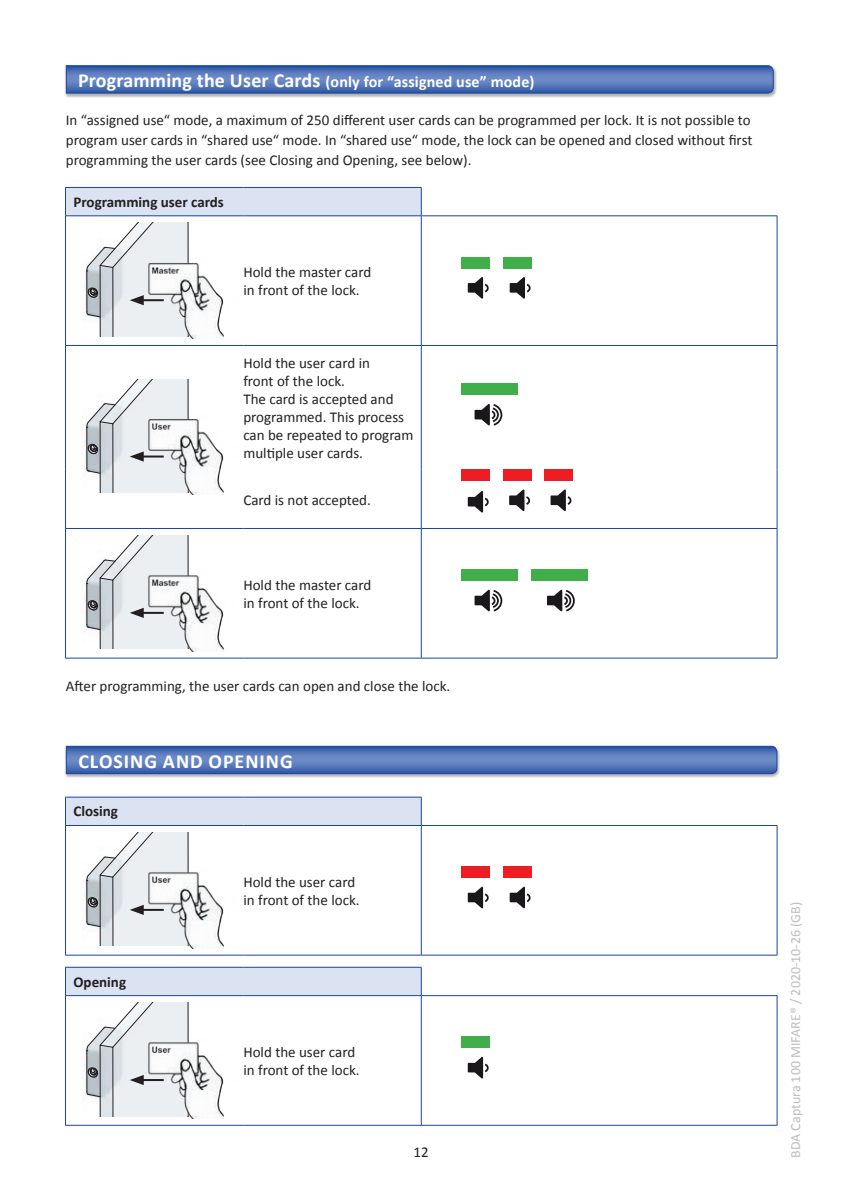
<style>
.page{position:relative;width:842px;height:1191px;background:#fff}
.page>*{position:absolute;margin:0;border:0;box-sizing:border-box;transform-origin:0 0}
.t1{font:700 20px "Calibri";letter-spacing:.05em;color:#fff}
.t2{font:700 16px "Calibri";letter-spacing:.01em;color:#fff}
.t3{font:15px/18px "Calibri";color:#231f20}
.t4{font:700 15px "Calibri";color:#231f20}
.t5{font:14px "Calibri";color:#bcbdc0}
.s1{font-size:20px}
</style>
<div class="page">
<div style="left:64px;top:64px;width:713px;height:34px;background:#231f20;opacity:.4"></div>
<svg style="left:65px;top:65px;width:709px;height:29px;background:#5072b7"></svg>
<svg style="left:66px;top:188px;width:355px;height:470px"></svg>
<svg style="left:422px;top:216px;width:355px;height:442px"></svg>
<hr style="left:65px;top:187px;width:178px;height:1px;background:#18469d">
<svg style="left:65px;top:188px;width:1px;height:27px"></svg>
<hr style="left:243px;top:187px;width:179px;height:1px;background:#18469d">
<svg style="left:421px;top:188px;width:1px;height:27px"></svg>
<hr style="left:65px;top:215px;width:178px;height:1px;background:#18469d">
<hr style="left:65px;top:216px;width:1px;height:129px;background:#18469d">
<hr style="left:243px;top:215px;width:178px;height:1px;background:#18469d">
<hr style="left:421px;top:215px;width:356px;height:1px;background:#18469d">
<hr style="left:421px;top:216px;width:1px;height:129px;background:#18469d">
<hr style="left:777px;top:216px;width:1px;height:129px;background:#18469d">
<hr style="left:65px;top:345px;width:178px;height:1px;background:#18469d">
<hr style="left:65px;top:346px;width:1px;height:123px;background:#18469d">
<hr style="left:243px;top:345px;width:178px;height:1px;background:#18469d">
<hr style="left:421px;top:345px;width:356px;height:1px;background:#18469d">
<hr style="left:421px;top:346px;width:1px;height:123px;background:#18469d">
<hr style="left:777px;top:346px;width:1px;height:123px;background:#18469d">
<hr style="left:65px;top:469px;width:1px;height:59px;background:#18469d">
<hr style="left:421px;top:469px;width:1px;height:59px;background:#18469d">
<hr style="left:777px;top:469px;width:1px;height:59px;background:#18469d">
<hr style="left:65px;top:528px;width:178px;height:1px;background:#18469d">
<hr style="left:65px;top:529px;width:1px;height:129px;background:#18469d">
<hr style="left:243px;top:528px;width:178px;height:1px;background:#18469d">
<hr style="left:421px;top:528px;width:356px;height:1px;background:#18469d">
<hr style="left:421px;top:529px;width:1px;height:129px;background:#18469d">
<hr style="left:777px;top:529px;width:1px;height:129px;background:#18469d">
<hr style="left:65px;top:658px;width:178px;height:1px;background:#18469d">
<hr style="left:243px;top:658px;width:178px;height:1px;background:#18469d">
<hr style="left:421px;top:658px;width:356px;height:1px;background:#18469d">
<img style="left:83px;top:223px;width:134px;height:113px">
<hr style="left:86px;top:271px;width:1px;height:41px;background:#231f20">
<img style="left:132px;top:242px;width:116px;height:96px">
<svg style="left:87px;top:223px;width:101px;height:113px"></svg>
<div style="left:461px;top:257px;width:28px;height:11px;background:#40ae49"></div>
<div style="left:503px;top:257px;width:28px;height:11px;background:#40ae49"></div>
<svg style="left:468px;top:277px;width:21px;height:22px"></svg>
<svg style="left:510px;top:277px;width:21px;height:22px"></svg>
<img style="left:83px;top:379px;width:134px;height:113px">
<hr style="left:86px;top:427px;width:1px;height:41px;background:#231f20">
<img style="left:132px;top:398px;width:116px;height:97px">
<svg style="left:87px;top:379px;width:101px;height:113px"></svg>
<div style="left:461px;top:384px;width:57px;height:11px;background:#40ae49"></div>
<svg style="left:474px;top:404px;width:28px;height:22px"></svg>
<div style="left:461px;top:469px;width:28px;height:12px;background:#ee1d23"></div>
<div style="left:503px;top:469px;width:28px;height:12px;background:#ee1d23"></div>
<div style="left:545px;top:469px;width:28px;height:12px;background:#ee1d23"></div>
<svg style="left:468px;top:491px;width:21px;height:21px"></svg>
<svg style="left:509px;top:489px;width:21px;height:22px"></svg>
<svg style="left:550px;top:489px;width:22px;height:22px"></svg>
<img style="left:83px;top:535px;width:134px;height:114px">
<hr style="left:86px;top:583px;width:1px;height:41px;background:#231f20">
<img style="left:132px;top:555px;width:116px;height:96px">
<svg style="left:87px;top:535px;width:101px;height:114px"></svg>
<div style="left:461px;top:569px;width:57px;height:12px;background:#40ae49"></div>
<div style="left:531px;top:569px;width:57px;height:12px;background:#40ae49"></div>
<svg style="left:474px;top:589px;width:28px;height:22px"></svg>
<svg style="left:547px;top:589px;width:28px;height:22px"></svg>
<div style="left:64px;top:744px;width:716px;height:34px;background:#231f20;opacity:.4"></div>
<svg style="left:65px;top:745px;width:713px;height:29px;background:#5476b9"></svg>
<svg style="left:66px;top:797px;width:355px;height:157px"></svg>
<hr style="left:65px;top:796px;width:178px;height:1px;background:#18469d">
<svg style="left:65px;top:797px;width:1px;height:28px"></svg>
<hr style="left:243px;top:796px;width:179px;height:1px;background:#18469d">
<svg style="left:421px;top:797px;width:1px;height:28px"></svg>
<hr style="left:65px;top:825px;width:178px;height:1px;background:#18469d">
<hr style="left:65px;top:825px;width:1px;height:129px;background:#18469d">
<hr style="left:243px;top:825px;width:178px;height:1px;background:#18469d">
<hr style="left:421px;top:825px;width:356px;height:1px;background:#18469d">
<hr style="left:421px;top:825px;width:1px;height:129px;background:#18469d">
<hr style="left:777px;top:825px;width:1px;height:129px;background:#18469d">
<hr style="left:65px;top:954px;width:178px;height:1px;background:#18469d">
<hr style="left:243px;top:954px;width:178px;height:1px;background:#18469d">
<hr style="left:421px;top:954px;width:356px;height:1px;background:#18469d">
<img style="left:83px;top:832px;width:134px;height:114px">
<hr style="left:86px;top:880px;width:1px;height:41px;background:#231f20">
<img style="left:132px;top:851px;width:116px;height:97px">
<svg style="left:87px;top:832px;width:101px;height:114px"></svg>
<div style="left:461px;top:866px;width:28px;height:12px;background:#ee1d23"></div>
<div style="left:503px;top:866px;width:28px;height:12px;background:#ee1d23"></div>
<svg style="left:468px;top:886px;width:21px;height:22px"></svg>
<svg style="left:510px;top:886px;width:21px;height:22px"></svg>
<svg style="left:66px;top:968px;width:355px;height:157px"></svg>
<hr style="left:65px;top:967px;width:178px;height:1px;background:#18469d">
<svg style="left:65px;top:967px;width:1px;height:28px"></svg>
<hr style="left:243px;top:967px;width:179px;height:1px;background:#18469d">
<svg style="left:421px;top:967px;width:1px;height:28px"></svg>
<hr style="left:65px;top:995px;width:178px;height:1px;background:#18469d">
<hr style="left:65px;top:996px;width:1px;height:129px;background:#18469d">
<hr style="left:243px;top:995px;width:178px;height:1px;background:#18469d">
<hr style="left:421px;top:995px;width:356px;height:1px;background:#18469d">
<hr style="left:421px;top:996px;width:1px;height:129px;background:#18469d">
<hr style="left:777px;top:996px;width:1px;height:129px;background:#18469d">
<hr style="left:65px;top:1125px;width:178px;height:1px;background:#18469d">
<hr style="left:243px;top:1125px;width:178px;height:1px;background:#18469d">
<hr style="left:421px;top:1125px;width:356px;height:1px;background:#18469d">
<img style="left:83px;top:1002px;width:134px;height:114px">
<hr style="left:86px;top:1050px;width:1px;height:41px;background:#231f20">
<img style="left:132px;top:1022px;width:116px;height:96px">
<svg style="left:87px;top:1002px;width:101px;height:114px"></svg>
<div style="left:461px;top:1036px;width:28px;height:12px;background:#40ae49"></div>
<svg style="left:468px;top:1056px;width:21px;height:22px"></svg>
<p class="t2" style="left:78px;top:72px;width:458px"><span class="s1">Programming the User Cards</span> (only for “assigned use” mode)</p>
<p class="t3" style="left:66px;top:110px;width:688px;line-height:20px;text-align:justify">In “assigned use“ mode, a maximum of 250 different user cards can be programmed per lock. It is not possible to program user cards in “shared use“ mode. In “shared use“ mode, the lock can be opened and closed without first programming the user cards (see Closing and Opening, see below).</p>
<p class="t4" style="left:73px;top:192px;width:152px">Programming user cards</p>
<p class="t3" style="left:243px;top:262px;width:129px">Hold the master card in front of the lock.</p>
<p class="t3" style="left:243px;top:353px;width:172px">Hold the user card in<br>front of the lock.<br>The card is accepted and programmed. This process can be repeated to program multiple user cards.</p>
<p class="t3" style="left:243px;top:490px;width:129px">Card is not accepted.</p>
<p class="t3" style="left:243px;top:575px;width:129px">Hold the master card in front of the lock.</p>
<p class="t3" style="left:66px;top:677px;width:386px">After programming, the user cards can open and close the lock.</p>
<h1 class="t1" style="left:78px;top:749px;width:216px">CLOSING AND OPENING</h1>
<p class="t4" style="left:73px;top:802px;width:46px">Closing</p>
<p class="t4" style="left:73px;top:972px;width:54px">Opening</p>
<p class="t3" style="left:243px;top:872px;width:118px">Hold the user card in front of the lock.</p>
<p class="t3" style="left:243px;top:1042px;width:118px">Hold the user card in front of the lock.</p>
<p class="t3" style="left:413px;top:1142px;width:17px">12</p>
<p class="t5" style="left:787px;top:1157px;width:257px;rotate:-90deg">BDA Captura 100 MIFARE® / 2020-10-26 (GB)</p>
</div>
